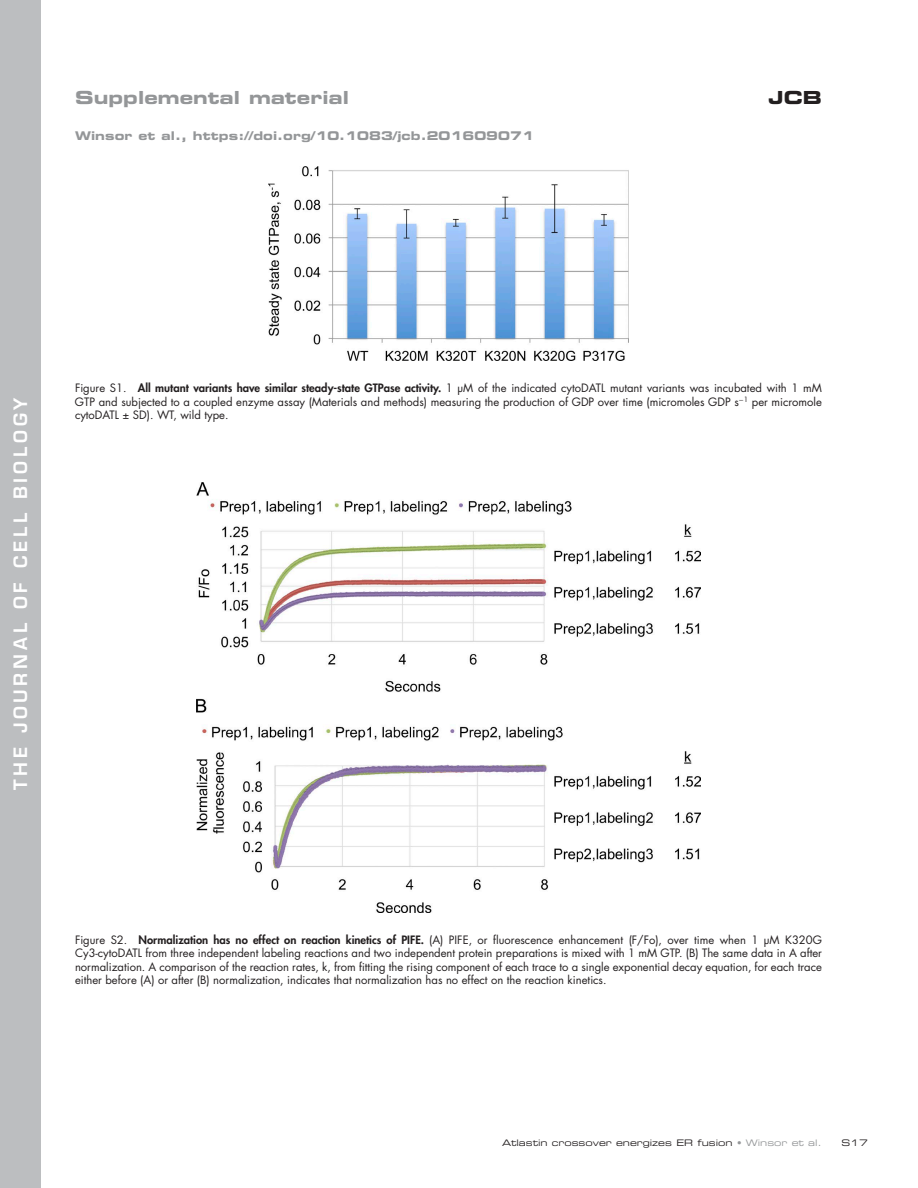
<style>
.page{position:relative;width:918px;height:1188px;background:#fff}
.page>*{position:absolute;margin:0;border:0;box-sizing:border-box;transform-origin:0 0}
.t1{font:600 18px "Eurostile LT Std";letter-spacing:.205em;color:#fff}
.t2{font:18px "Eurostile LT Std Bold Ex 2";letter-spacing:.005em;color:#949698}
.t3{font:18px "Eurostile LT Std Bold Ex 2";color:#231f20}
.t4{font:12px "Eurostile LT Std Bold Ex 2";letter-spacing:.005em;color:#949698}
.t5{font:11.25px/13.5px "Futura Std";color:#231f20;text-align:justify}
.t6{font:9px "Eurostile LT Std Ex 2";color:#231f20}
.s1{font-weight:800}
.s2{color:#949698}
</style>
<div class="page">
<div style="left:0;top:0;width:40px;height:1188px;background:#bcbec0"></div>
<img style="left:268px;top:166px;width:360px;height:195px">
<img style="left:197px;top:482px;width:503px;height:430px">
<h1 class="t2" style="left:75px;top:85px;width:275px">Supplemental material</h1>
<p class="t4" style="left:75px;top:127px;width:460px">Winsor et al., https://doi.org/10.1083/jcb.201609071</p>
<h1 class="t3" style="left:769px;top:84px;width:55px">JCB</h1>
<h1 class="t1" style="left:9px;top:790px;width:395px;rotate:-90deg">THE JOURNAL OF CELL BIOLOGY</h1>
<p class="t5" style="left:75px;top:381px;width:749px">Figure S1. <span class="s1">All mutant variants have similar steady-state GTPase activity.</span> 1 µM of the indicated cytoDATL mutant variants was incubated with 1 mM GTP and subjected to a coupled enzyme assay (Materials and methods) measuring the production of GDP over time (micromoles GDP s<sup>−</sup><sup>1</sup> per micromole cytoDATL ± SD). WT, wild type.</p>
<p class="t5" style="left:75px;top:933px;width:749px">Figure S2. <span class="s1">Normalization has no effect on reaction kinetics of PIFE.</span> (A) PIFE, or fluorescence enhancement (F/Fo), over time when 1 µM K320G Cy3-cytoDATL from three independent labeling reactions and two independent protein preparations is mixed with 1 mM GTP. (B) The same data in A after normalization. A comparison of the reaction rates, k, from fitting the rising component of each trace to a single exponential decay equation, for each trace either before (A) or after (B) normalization, indicates that normalization has no effect on the reaction kinetics.</p>
<p class="t6" style="left:502px;top:1136px;width:321px">Atlastin crossover energizes ER fusion <span class="s2">• Winsor et al.</span></p>
<p class="t6" style="left:842px;top:1136px;width:28px">S17</p>
</div>
